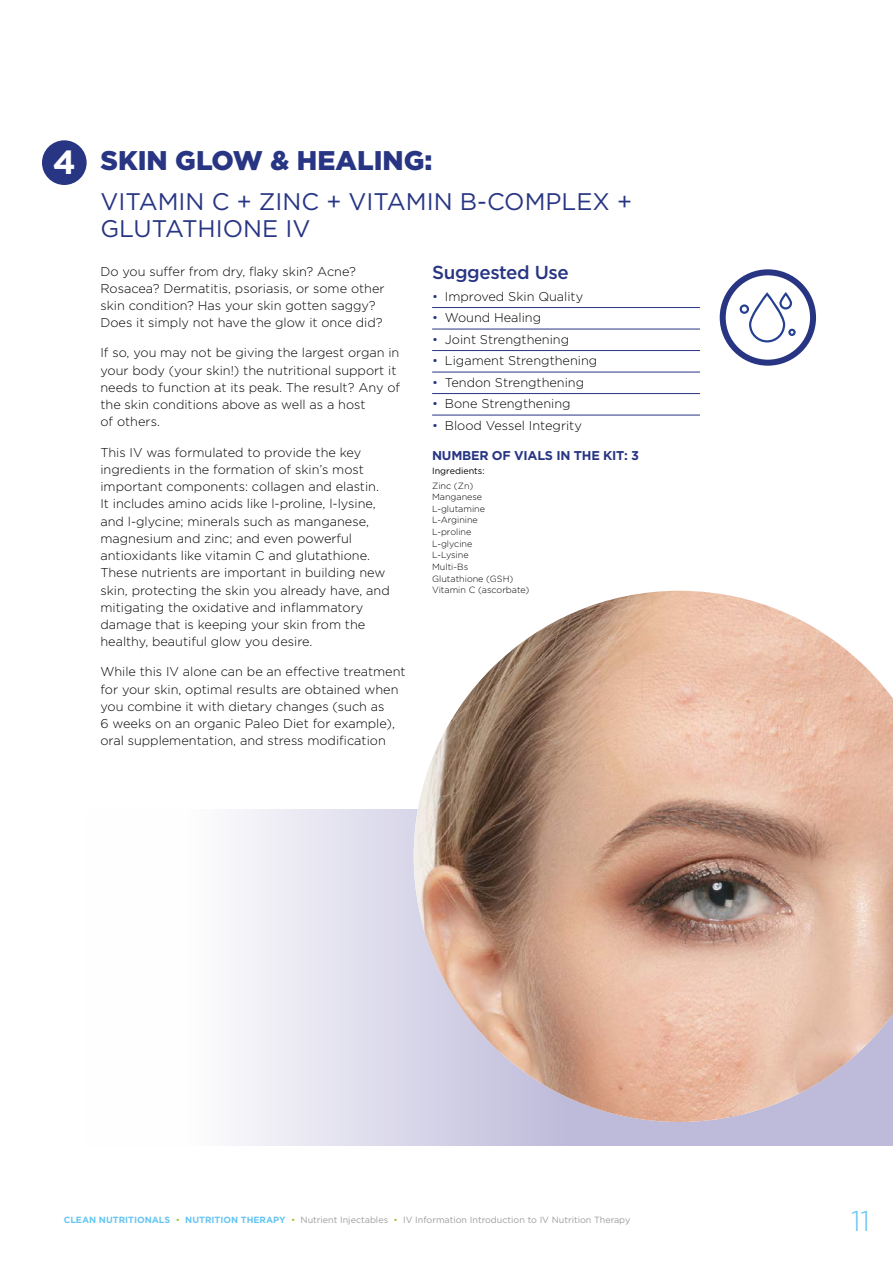
<style>
.page{position:relative;width:893px;height:1263px;background:#fff}
.page>*{position:absolute;margin:0;border:0;box-sizing:border-box;transform-origin:0 0}
.t1{font:300 28.5px "Gotham";color:#66c5f1}
.t2{font:900 27px "Gotham";color:#283583}
.t3{font:24px/27px "Gotham";color:#283583}
.t4{font:500 18.75px "Gotham";letter-spacing:-.02em;color:#283583}
.t5{font:300 12.75px/17.2px "Gotham";color:#000}
.t6{font:700 12.75px "Gotham";letter-spacing:-.02em;color:#283583}
.t7{font:300 9px/11.7px "Gotham";color:#000}
.t8{font:9px "Gotham";color:#9d9d9c}
.t9{font:9px "Gotham";color:#000}
.s1{font-weight:700;font-size:33.45px;color:#fff}
.s2{color:#283583}
.s3{font-weight:700;color:#66c5f1}
.s4{font-weight:300;color:#95c11f}
</style>
<div class="page">
<div style="left:42px;top:140px;width:45px;height:45px;background:#283583;border-radius:50%"></div>
<hr style="left:432px;top:307px;width:268px;height:1px;background:#283583">
<hr style="left:432px;top:329px;width:268px;height:1px;background:#283583">
<hr style="left:432px;top:350px;width:268px;height:1px;background:#283583">
<hr style="left:432px;top:372px;width:268px;height:1px;background:#283583">
<hr style="left:432px;top:393px;width:268px;height:1px;background:#283583">
<hr style="left:432px;top:415px;width:268px;height:1px;background:#283583">
<div style="left:87px;top:809px;width:806px;height:336px;background:linear-gradient(to right,#fefefe,#aba8d0)"></div>
<img style="left:414px;top:591px;width:479px;height:531px">
<svg style="left:723px;top:272px;width:90px;height:91px"></svg>
<svg style="left:740px;top:292px;width:56px;height:50px"></svg>
<div style="left:720px;top:269px;width:96px;height:97px;border:6px solid #283583;border-radius:50%"></div>
<h2 class="t2" style="left:53px;top:142px;width:381px"><span class="s1">4</span> SKIN GLOW &amp; HEALING:</h2>
<h3 class="t3" style="left:100px;top:188px;width:533px">VITAMIN C + ZINC + VITAMIN B-COMPLEX +<br>GLUTATHIONE IV</h3>
<p class="t5" style="left:100px;top:262px;width:286px">Do you suffer from dry, flaky skin? Acne?<br>Rosacea? Dermatitis, psoriasis, or some other skin condition? Has your skin gotten saggy?<br>Does it simply not have the glow it once did?</p>
<p class="t5" style="left:100px;top:344px;width:301px">If so, you may not be giving the largest organ in your body (your skin!) the nutritional support it needs to function at its peak. The result? Any of the skin conditions above as well as a host<br>of others.</p>
<p class="t5" style="left:100px;top:443px;width:291px">This IV was formulated to provide the key ingredients in the formation of skin’s most important components: collagen and elastin.<br>It includes amino acids like l-proline, l-lysine, and l-glycine; minerals such as manganese, magnesium and zinc; and even powerful antioxidants like vitamin C and glutathione.<br>These nutrients are important in building new skin, protecting the skin you already have, and mitigating the oxidative and inflammatory damage that is keeping your skin from the healthy, beautiful glow you desire.</p>
<p class="t5" style="left:100px;top:663px;width:307px">While this IV alone can be an effective treatment for your skin, optimal results are obtained when you combine it with dietary changes (such as<br>6 weeks on an organic Paleo Diet for example), oral supplementation, and stress modification</p>
<h3 class="t4" style="left:432px;top:261px;width:138px">Suggested Use</h3>
<p class="t5" style="left:432px;top:287px;width:153px"><span class="s2">•</span> Improved Skin Quality</p>
<p class="t5" style="left:432px;top:309px;width:111px"><span class="s2">•</span> Wound Healing</p>
<p class="t5" style="left:432px;top:330px;width:139px"><span class="s2">•</span> Joint Strengthening</p>
<p class="t5" style="left:432px;top:352px;width:167px"><span class="s2">•</span> Ligament Strengthening</p>
<p class="t5" style="left:432px;top:373px;width:154px"><span class="s2">•</span> Tendon Strengthening</p>
<p class="t5" style="left:432px;top:395px;width:140px"><span class="s2">•</span> Bone Strengthening</p>
<p class="t5" style="left:432px;top:416px;width:151px"><span class="s2">•</span> Blood Vessel Integrity</p>
<p class="t6" style="left:432px;top:447px;width:208px">NUMBER OF VIALS IN THE KIT: 3</p>
<p class="t9" style="left:432px;top:465px;width:54px">Ingredients:</p>
<p class="t7" style="left:432px;top:479px;width:99px">Zinc (Zn)<br>Manganese<br>L-glutamine<br>L-Arginine<br>L-proline<br>L-glycine<br>L-Lysine<br>Multi-Bs<br>Glutathione (GSH)<br>Vitamin C (ascorbate)</p>
<p class="t8" style="left:64px;top:1214px;width:568px"><span class="s3">CLEAN NUTRITIONALS</span> <span class="s4">•</span> <span class="s3">NUTRITION THERAPY</span> <span class="s4">•</span> Nutrient Injectables <span class="s4">•</span> IV Information Introduction to IV Nutrition Therapy</p>
<h1 class="t1" style="left:851px;top:1202px;width:21px">11</h1>
</div>
